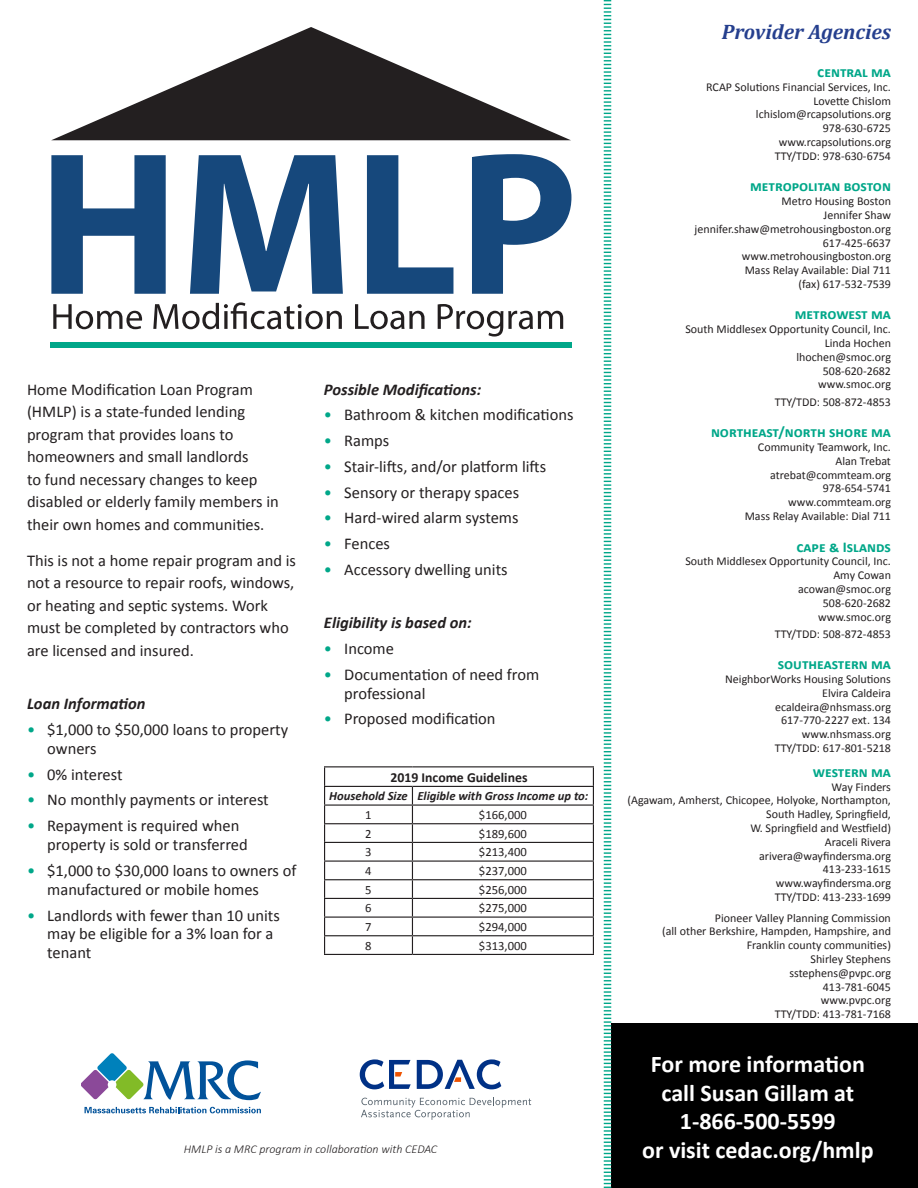
<style>
.page{position:relative;width:918px;height:1188px;background:#fff}
.page>*{position:absolute;margin:0;border:0;box-sizing:border-box;transform-origin:0 0}
.t1{font:700 24px "Calibri";color:#fff}
.t2{font:italic 700 21px "Cambria";color:#253f8e}
.Paragraph_1{font:16.5px/22.5px "Calibri";color:#231f20}
.t3{font:italic 700 16.5px "Calibri";color:#231f20}
.Region_Header{font:700 15px "Calibri";color:#00a789}
.t4{font:700 13.8px "Calibri";color:#231f20}
.t5{font:12.6px "Calibri";color:#231f20}
.t6{font:italic 700 12.6px "Calibri";color:#231f20}
.Provider_Info{font:12px/13.8px "Calibri";color:#231f20;text-align:right}
.t7{font:italic 300 12px "Calibri";color:#231f20}
.s1{color:#00a789}
</style>
<div class="page">
<div style="left:51px;top:342px;width:521px;height:6px;background:#00a789"></div>
<svg style="left:53px;top:304px;width:89px;height:25px"></svg>
<svg style="left:153px;top:302px;width:189px;height:27px"></svg>
<svg style="left:355px;top:304px;width:70px;height:25px"></svg>
<svg style="left:438px;top:304px;width:125px;height:33px"></svg>
<svg style="left:51px;top:155px;width:115px;height:139px"></svg>
<svg style="left:190px;top:155px;width:153px;height:139px"></svg>
<svg style="left:367px;top:155px;width:86px;height:139px"></svg>
<svg style="left:472px;top:154px;width:99px;height:140px"></svg>
<svg style="left:52px;top:27px;width:518px;height:113px"></svg>
<svg style="left:85px;top:1107px;width:176px;height:6px"></svg>
<svg style="left:82px;top:1053px;width:179px;height:47px"></svg>
<svg style="left:361px;top:1097px;width:170px;height:23px"></svg>
<svg style="left:360px;top:1059px;width:51px;height:30px"></svg>
<svg style="left:417px;top:1059px;width:84px;height:30px"></svg>
<div style="left:611px;top:1024px;width:307px;height:164px;background:#000"></div>
<hr style="left:324px;top:766px;width:88px;height:1px;background:#231f20">
<hr style="left:412px;top:766px;width:182px;height:1px;background:#231f20">
<hr style="left:324px;top:786px;width:88px;height:1px;background:#231f20">
<hr style="left:412px;top:786px;width:182px;height:1px;background:#231f20">
<hr style="left:324px;top:804px;width:88px;height:2px;background:#231f20">
<hr style="left:412px;top:804px;width:182px;height:2px;background:#231f20">
<hr style="left:324px;top:823px;width:88px;height:1px;background:#231f20">
<hr style="left:412px;top:823px;width:182px;height:1px;background:#231f20">
<hr style="left:324px;top:842px;width:88px;height:1px;background:#231f20">
<hr style="left:412px;top:842px;width:182px;height:1px;background:#231f20">
<hr style="left:324px;top:861px;width:88px;height:1px;background:#231f20">
<hr style="left:412px;top:861px;width:182px;height:1px;background:#231f20">
<hr style="left:324px;top:879px;width:88px;height:1px;background:#231f20">
<hr style="left:412px;top:879px;width:182px;height:1px;background:#231f20">
<hr style="left:324px;top:898px;width:88px;height:1px;background:#231f20">
<hr style="left:412px;top:898px;width:182px;height:1px;background:#231f20">
<hr style="left:324px;top:917px;width:88px;height:1px;background:#231f20">
<hr style="left:412px;top:917px;width:182px;height:1px;background:#231f20">
<hr style="left:324px;top:935px;width:88px;height:1px;background:#231f20">
<svg style="left:324px;top:767px;width:1px;height:187px"></svg>
<hr style="left:412px;top:935px;width:182px;height:1px;background:#231f20">
<svg style="left:412px;top:787px;width:1px;height:167px"></svg>
<svg style="left:593px;top:767px;width:1px;height:187px"></svg>
<hr style="left:324px;top:954px;width:88px;height:1px;background:#231f20">
<hr style="left:412px;top:954px;width:182px;height:1px;background:#231f20">
<svg style="left:603px;top:0;width:10px;height:1188px"></svg>
<p class="Paragraph_1" style="left:27px;top:378px;width:253px">Home Modification Loan Program (HMLP) is a state-funded lending program that provides loans to homeowners and small landlords<br>to fund necessary changes to keep disabled or elderly family members in their own homes and communities.</p>
<p class="Paragraph_1" style="left:27px;top:549px;width:271px">This is not a home repair program and is not a resource to repair roofs, windows, or heating and septic systems. Work must be completed by contractors who are licensed and insured.</p>
<p class="t3" style="left:27px;top:693px;width:120px">Loan Information</p>
<p class="Paragraph_1" style="left:47px;top:720px;width:243px;line-height:18.9px;text-indent:-20px"><span class="s1">•</span> $1,000 to $50,000 loans to property owners</p>
<p class="Paragraph_1" style="left:27px;top:763px;width:97px"><span class="s1">•</span> 0% interest</p>
<p class="Paragraph_1" style="left:27px;top:789px;width:243px"><span class="s1">•</span> No monthly payments or interest</p>
<p class="Paragraph_1" style="left:47px;top:816px;width:202px;line-height:18.9px;text-indent:-20px"><span class="s1">•</span> Repayment is required when property is sold or transferred</p>
<p class="Paragraph_1" style="left:47px;top:861px;width:251px;line-height:18.9px;text-indent:-20px"><span class="s1">•</span> $1,000 to $30,000 loans to owners of manufactured or mobile homes</p>
<p class="Paragraph_1" style="left:47px;top:906px;width:234px;line-height:19px;text-indent:-20px"><span class="s1">•</span> Landlords with fewer than 10 units may be eligible for a 3% loan for a tenant</p>
<p class="t3" style="left:324px;top:379px;width:159px">Possible Modifications:</p>
<p class="Paragraph_1" style="left:324px;top:404px;width:251px"><span class="s1">•</span> Bathroom &amp; kitchen modifications</p>
<p class="Paragraph_1" style="left:324px;top:429px;width:67px"><span class="s1">•</span> Ramps</p>
<p class="Paragraph_1" style="left:324px;top:455px;width:224px"><span class="s1">•</span> Stair-lifts, and/or platform lifts</p>
<p class="Paragraph_1" style="left:324px;top:481px;width:197px"><span class="s1">•</span> Sensory or therapy spaces</p>
<p class="Paragraph_1" style="left:324px;top:507px;width:196px"><span class="s1">•</span> Hard-wired alarm systems</p>
<p class="Paragraph_1" style="left:324px;top:532px;width:68px"><span class="s1">•</span> Fences</p>
<p class="Paragraph_1" style="left:324px;top:558px;width:185px"><span class="s1">•</span> Accessory dwelling units</p>
<p class="t3" style="left:324px;top:612px;width:149px">Eligibility is based on:</p>
<p class="Paragraph_1" style="left:324px;top:637px;width:72px"><span class="s1">•</span> Income</p>
<p class="Paragraph_1" style="left:344px;top:665px;width:197px;line-height:18.9px;text-indent:-20px"><span class="s1">•</span> Documentation of need from professional</p>
<p class="Paragraph_1" style="left:324px;top:708px;width:173px"><span class="s1">•</span> Proposed modification</p>
<p class="t4" style="left:390px;top:768px;width:139px">2019 Income Guidelines</p>
<p class="t6" style="left:329px;top:788px;width:80px">Household Size</p>
<p class="t6" style="left:417px;top:788px;width:172px">Eligible with Gross Income up to:</p>
<p class="t5" style="left:365px;top:807px;width:8px">1</p>
<p class="t5" style="left:479px;top:807px;width:50px">$166,000</p>
<p class="t5" style="left:365px;top:826px;width:8px">2</p>
<p class="t5" style="left:479px;top:826px;width:50px">$189,600</p>
<p class="t5" style="left:365px;top:844px;width:8px">3</p>
<p class="t5" style="left:479px;top:844px;width:50px">$213,400</p>
<p class="t5" style="left:365px;top:863px;width:8px">4</p>
<p class="t5" style="left:479px;top:863px;width:50px">$237,000</p>
<p class="t5" style="left:365px;top:882px;width:8px">5</p>
<p class="t5" style="left:479px;top:882px;width:50px">$256,000</p>
<p class="t5" style="left:365px;top:900px;width:8px">6</p>
<p class="t5" style="left:479px;top:900px;width:50px">$275,000</p>
<p class="t5" style="left:365px;top:919px;width:8px">7</p>
<p class="t5" style="left:479px;top:919px;width:50px">$294,000</p>
<p class="t5" style="left:365px;top:938px;width:8px">8</p>
<p class="t5" style="left:479px;top:938px;width:50px">$313,000</p>
<p class="t7" style="left:184px;top:1141px;width:255px">HMLP is a MRC program in collaboration with CEDAC</p>
<p class="t2" style="left:722px;top:17px;width:171px">Provider Agencies</p>
<p class="Region_Header" style="left:817px;top:63px;width:75px">central ma</p>
<p class="Provider_Info" style="left:706px;top:80px;width:186px">RCAP Solutions Financial Services, Inc.<br>Lovette Chislom lchislom@rcapsolutions.org<br>978-630-6725<br>www.rcapsolutions.org<br>TTY/TDD: 978-630-6754</p>
<p class="Region_Header" style="left:750px;top:177px;width:142px">metropolitan boston</p>
<p class="Provider_Info" style="left:695px;top:194px;width:198px">Metro Housing Boston<br>Jennifer Shaw jennifer.shaw@metrohousingboston.org<br>617-425-6637 www.metrohousingboston.org<br>Mass Relay Available: Dial 711<br>(fax) 617-532-7539</p>
<p class="Region_Header" style="left:795px;top:305px;width:98px">metrowest ma</p>
<p class="Provider_Info" style="left:685px;top:322px;width:207px">South Middlesex Opportunity Council, Inc.<br>Linda Hochen<br>lhochen@smoc.org<br>508-620-2682<br>www.smoc.org</p>
<p class="Provider_Info" style="left:775px;top:395px;width:118px">TTY/TDD: 508-872-4853</p>
<p class="Region_Header" style="left:711px;top:423px;width:181px">northeast/north shore ma</p>
<p class="Provider_Info" style="left:745px;top:440px;width:148px">Community Teamwork, Inc.<br>Alan Trebat atrebat@commteam.org<br>978-654-5741 www.commteam.org<br>Mass Relay Available: Dial 711</p>
<p class="Region_Header" style="left:797px;top:537px;width:96px">cape &amp; Islands</p>
<p class="Provider_Info" style="left:685px;top:554px;width:207px">South Middlesex Opportunity Council, Inc.<br>Amy Cowan<br>acowan@smoc.org<br>508-620-2682<br>www.smoc.org</p>
<p class="Provider_Info" style="left:775px;top:627px;width:118px">TTY/TDD: 508-872-4853</p>
<p class="Region_Header" style="left:778px;top:655px;width:115px">southeastern ma</p>
<p class="Provider_Info" style="left:725px;top:672px;width:167px">NeighborWorks Housing Solutions<br>Elvira Caldeira ecaldeira@nhsmass.org<br>617-770-2227 ext. 134 www.nhsmass.org<br>TTY/TDD: 617-801-5218</p>
<p class="Region_Header" style="left:813px;top:762px;width:80px">western ma</p>
<p class="Provider_Info" style="left:627px;top:780px;width:265px">Way Finders<br>(Agawam, Amherst, Chicopee, Holyoke, Northampton,<br>South Hadley, Springfield,<br>W. Springfield and Westfield)<br>Araceli Rivera<br>arivera@wayfindersma.org<br>413-233-1615<br>www.wayfindersma.org<br>TTY/TDD: 413-233-1699</p>
<p class="Provider_Info" style="left:662px;top:911px;width:230px">Pioneer Valley Planning Commission<br>(all other Berkshire, Hampden, Hampshire, and<br>Franklin county communities)<br>Shirley Stephens<br>sstephens@pvpc.org<br>413-781-6045<br>www.pvpc.org<br>TTY/TDD: 413-781-7168</p>
<p class="t1" style="left:651px;top:1048px;width:216px">For more information</p>
<p class="t1" style="left:662px;top:1077px;width:194px">call Susan Gillam at</p>
<p class="t1" style="left:680px;top:1106px;width:157px">1-866-500-5599</p>
<p class="t1" style="left:642px;top:1135px;width:233px">or visit cedac.org/hmlp</p>
</div>
